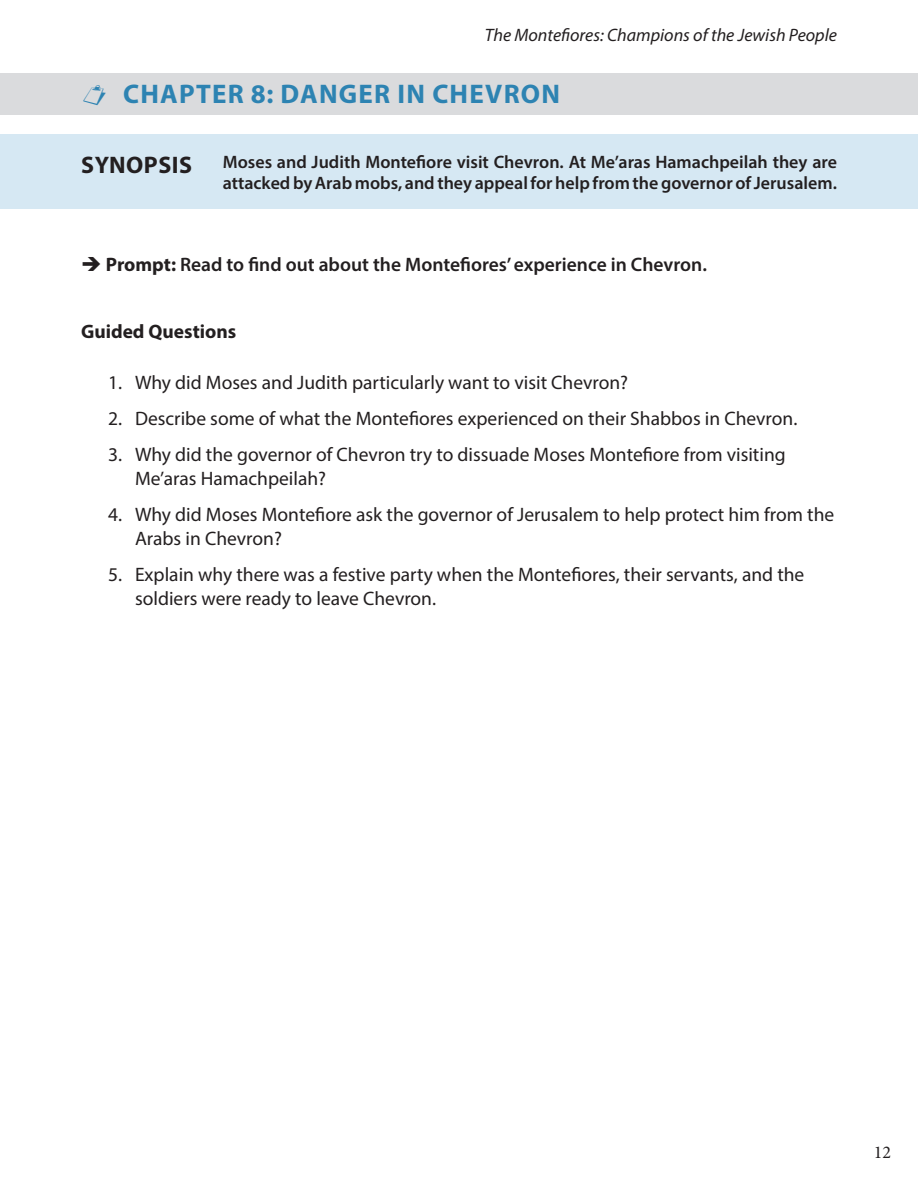
<style>
.page{position:relative;width:918px;height:1188px;background:#fff}
.page>*{position:absolute;margin:0;border:0;box-sizing:border-box;transform-origin:0 0}
.blue_title_gray_back{font:700 27px "Myriad Pro";letter-spacing:.045em;color:#2d83b2}
.t1{font:700 24px "Myriad Pro";letter-spacing:.02em;color:#231f20}
.t2{font:19.5px/24px "Myriad Pro";color:#231f20}
.prompt_new{font:600 19.5px "Myriad Pro";color:#231f20}
.Guided_Questions{font:700 19.5px "Myriad Pro";color:#231f20}
.synopsis_text_new{font:600 18px/21px "Myriad Pro";color:#231f20}
.t3{font:italic 18px "Myriad Pro";color:#231f20}
.t4{font:18px "Minion Pro";color:#231f20}
.s1{font-weight:700}
</style>
<div class="page">
<div style="left:0;top:134px;width:918px;height:74px;background:#d6e8f3"></div>
<div style="left:0;top:73px;width:918px;height:42px;background:#dadbdd"></div>
<p class="t3" style="left:485px;top:23px;width:354px">The Montefiores: Champions of the Jewish People</p>
<p class="blue_title_gray_back" style="left:123px;top:76px;width:438px">CHAPTER 8: DANGER IN CHEVRON</p>
<p class="t1" style="left:81px;top:149px;width:112px">SYNOPSIS</p>
<p class="synopsis_text_new" style="left:223px;top:151px;width:616px">Moses and Judith Montefiore visit Chevron. At Me’aras Hamachpeilah they are attacked by Arab mobs, and they appeal for help from the governor of Jerusalem.</p>
<p class="prompt_new" style="left:81px;top:252px;width:627px">➔ <span class="s1">Prompt:</span> Read to find out about the Montefiores’ experience in Chevron.</p>
<p class="Guided_Questions" style="left:81px;top:319px;width:157px">Guided Questions</p>
<p class="t2" style="left:108px;top:370px;width:522px">1. Why did Moses and Judith particularly want to visit Chevron?</p>
<p class="t2" style="left:108px;top:406px;width:689px">2. Describe some of what the Montefiores experienced on their Shabbos in Chevron.</p>
<p class="t2" style="left:135px;top:442px;width:652px;text-indent:-27px">3. Why did the governor of Chevron try to dissuade Moses Montefiore from visiting<br>Me’aras Hamachpeilah?</p>
<p class="t2" style="left:135px;top:502px;width:701px;text-indent:-27px">4. Why did Moses Montefiore ask the governor of Jerusalem to help protect him from the<br>Arabs in Chevron?</p>
<p class="t2" style="left:135px;top:562px;width:671px;text-indent:-27px">5. Explain why there was a festive party when the Montefiores, their servants, and the soldiers were ready to leave Chevron.</p>
<p class="t4" style="left:874px;top:1140px;width:19px">12</p>
</div>
